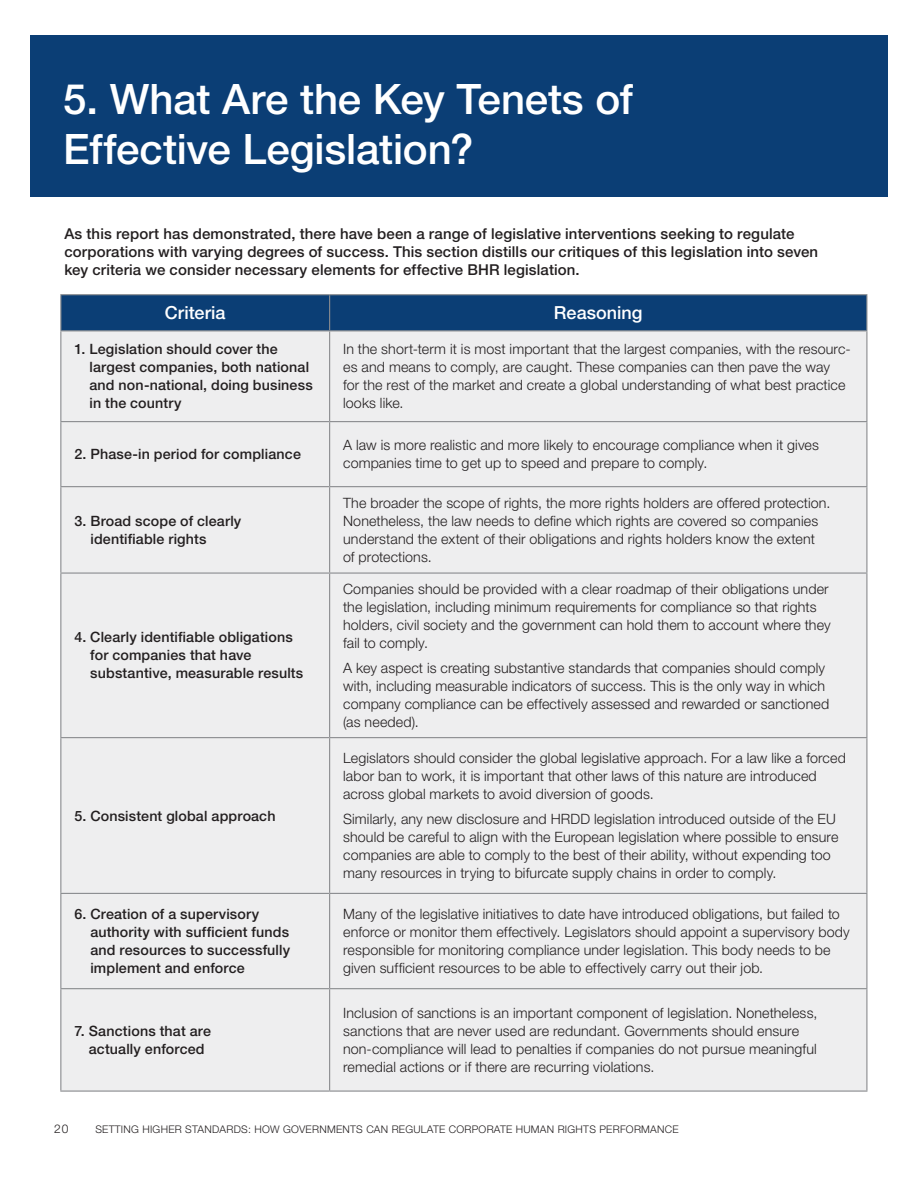
<style>
.page{position:relative;width:918px;height:1188px;background:#fff}
.page>*{position:absolute;margin:0;border:0;box-sizing:border-box;transform-origin:0 0}
.t1{font:500 42px/50.4px "Helvetica Neue LT Pro";letter-spacing:-.005em;color:#fff}
.t2{font:500 18px "Helvetica Neue LT Pro";color:#fff}
.t3{font:500 15px/18px "Helvetica Neue LT Pro";letter-spacing:.01em;color:#231f20}
.t4{font:300 14.25px/18px "Helvetica Neue LT Pro";letter-spacing:.01em;color:#231f20}
.t5{font:500 14.25px/18px "Helvetica Neue LT Pro";letter-spacing:.01em;color:#231f20}
.t6{font:300 12px "Helvetica Neue LT Pro";color:#231f20}
.t7{font:300 10.5px "Helvetica Neue LT Pro";letter-spacing:.025em;color:#231f20}
</style>
<div class="page">
<div style="left:30px;top:35px;width:857px;height:161px;background:#0b3e75"></div>
<div style="left:61px;top:295px;width:805px;height:35px;background:#0b3e75"></div>
<div style="left:61px;top:331px;width:805px;height:760px;background:#eeeeef"></div>
<hr style="left:60px;top:294px;width:270px;height:1px;background:#8a8c8f">
<hr style="left:60px;top:295px;width:1px;height:35px;background:#8a8c8f">
<hr style="left:330px;top:294px;width:537px;height:1px;background:#8a8c8f">
<hr style="left:329px;top:295px;width:1px;height:35px;background:#8a8c8f">
<hr style="left:866px;top:295px;width:1px;height:35px;background:#8a8c8f">
<hr style="left:60px;top:330px;width:270px;height:1px;background:#8a8c8f">
<hr style="left:60px;top:331px;width:1px;height:90px;background:#8a8c8f">
<hr style="left:330px;top:330px;width:537px;height:1px;background:#8a8c8f">
<hr style="left:329px;top:331px;width:1px;height:90px;background:#8a8c8f">
<hr style="left:866px;top:331px;width:1px;height:90px;background:#8a8c8f">
<hr style="left:60px;top:421px;width:270px;height:1px;background:#8a8c8f">
<hr style="left:60px;top:422px;width:1px;height:64px;background:#8a8c8f">
<hr style="left:330px;top:421px;width:537px;height:1px;background:#8a8c8f">
<hr style="left:329px;top:422px;width:1px;height:64px;background:#8a8c8f">
<hr style="left:866px;top:422px;width:1px;height:64px;background:#8a8c8f">
<hr style="left:60px;top:486px;width:270px;height:1px;background:#8a8c8f">
<hr style="left:60px;top:487px;width:1px;height:85px;background:#8a8c8f">
<hr style="left:330px;top:486px;width:537px;height:1px;background:#8a8c8f">
<hr style="left:329px;top:487px;width:1px;height:85px;background:#8a8c8f">
<hr style="left:866px;top:487px;width:1px;height:85px;background:#8a8c8f">
<hr style="left:60px;top:572px;width:270px;height:2px;background:#8a8c8f">
<hr style="left:60px;top:574px;width:1px;height:163px;background:#8a8c8f">
<hr style="left:330px;top:572px;width:537px;height:2px;background:#8a8c8f">
<hr style="left:329px;top:574px;width:1px;height:163px;background:#8a8c8f">
<hr style="left:866px;top:574px;width:1px;height:163px;background:#8a8c8f">
<hr style="left:60px;top:737px;width:270px;height:1px;background:#8a8c8f">
<hr style="left:60px;top:738px;width:1px;height:155px;background:#8a8c8f">
<hr style="left:330px;top:737px;width:537px;height:1px;background:#8a8c8f">
<hr style="left:329px;top:738px;width:1px;height:155px;background:#8a8c8f">
<hr style="left:866px;top:738px;width:1px;height:155px;background:#8a8c8f">
<hr style="left:60px;top:893px;width:270px;height:1px;background:#8a8c8f">
<hr style="left:60px;top:894px;width:1px;height:94px;background:#8a8c8f">
<hr style="left:330px;top:893px;width:537px;height:1px;background:#8a8c8f">
<hr style="left:329px;top:894px;width:1px;height:94px;background:#8a8c8f">
<hr style="left:866px;top:894px;width:1px;height:94px;background:#8a8c8f">
<hr style="left:60px;top:988px;width:270px;height:1px;background:#8a8c8f">
<hr style="left:60px;top:989px;width:1px;height:102px;background:#8a8c8f">
<hr style="left:330px;top:988px;width:537px;height:1px;background:#8a8c8f">
<hr style="left:329px;top:989px;width:1px;height:102px;background:#8a8c8f">
<hr style="left:866px;top:989px;width:1px;height:102px;background:#8a8c8f">
<hr style="left:60px;top:1091px;width:270px;height:1px;background:#8a8c8f">
<hr style="left:330px;top:1091px;width:537px;height:1px;background:#8a8c8f">
<h1 class="t1" style="left:63px;top:73px;width:571px">5. What Are the Key Tenets of<br>Effective Legislation?</h1>
<p class="t3" style="left:64px;top:224px;width:755px">As this report has demonstrated, there have been a range of legislative interventions seeking to regulate corporations with varying degrees of success. This section distills our critiques of this legislation into seven key criteria we consider necessary elements for effective BHR legislation.</p>
<p class="t2" style="left:165px;top:302px;width:62px">Criteria</p>
<p class="t2" style="left:554px;top:302px;width:90px">Reasoning</p>
<p class="t5" style="left:89px;top:340px;width:225px;text-indent:-15px">1. Legislation should cover the largest companies, both national and non-national, doing business in the country</p>
<p class="t4" style="left:343px;top:340px;width:509px">In the short-term it is most important that the largest companies, with the resourc&shy;es and means to comply, are caught. These companies can then pave the way<br>for the rest of the market and create a global understanding of what best practice looks like.</p>
<p class="t5" style="left:74px;top:445px;width:228px">2. Phase-in period for compliance</p>
<p class="t4" style="left:343px;top:436px;width:477px">A law is more realistic and more likely to encourage compliance when it gives companies time to get up to speed and prepare to comply.</p>
<p class="t5" style="left:90px;top:512px;width:152px;text-indent:-16px">3. Broad scope of clearly identifiable rights</p>
<p class="t5" style="left:90px;top:628px;width:215px;text-indent:-16px">4. Clearly identifiable obligations for companies that have substantive, measurable results</p>
<p class="t5" style="left:74px;top:806px;width:203px">5. Consistent global approach</p>
<p class="t4" style="left:343px;top:494px;width:489px">The broader the scope of rights, the more rights holders are offered protection.<br>Nonetheless, the law needs to define which rights are covered so companies understand the extent of their obligations and rights holders know the extent<br>of protections.</p>
<p class="t4" style="left:343px;top:580px;width:489px">Companies should be provided with a clear roadmap of their obligations under the legislation, including minimum requirements for compliance so that rights holders, civil society and the government can hold them to account where they fail to comply.</p>
<p class="t4" style="left:343px;top:658px;width:488px">A key aspect is creating substantive standards that companies should comply with, including measurable indicators of success. This is the only way in which company compliance can be effectively assessed and rewarded or sanctioned (as needed).</p>
<p class="t4" style="left:343px;top:749px;width:504px">Legislators should consider the global legislative approach. For a law like a forced labor ban to work, it is important that other laws of this nature are introduced across global markets to avoid diversion of goods.</p>
<p class="t4" style="left:343px;top:810px;width:497px">Similarly, any new disclosure and HRDD legislation introduced outside of the EU should be careful to align with the European legislation where possible to ensure companies are able to comply to the best of their ability, without expending too many resources in trying to bifurcate supply chains in order to comply.</p>
<p class="t5" style="left:90px;top:905px;width:201px;text-indent:-16px">6. Creation of a supervisory authority with sufficient funds and resources to successfully implement and enforce</p>
<p class="t4" style="left:343px;top:905px;width:508px">Many of the legislative initiatives to date have introduced obligations, but failed to enforce or monitor them effectively. Legislators should appoint a supervisory body responsible for monitoring compliance under legislation. This body needs to be given sufficient resources to be able to effectively carry out their job.</p>
<p class="t5" style="left:74px;top:1022px;width:138px;text-align:center">7. Sanctions that are actually enforced</p>
<p class="t4" style="left:343px;top:1004px;width:476px">Inclusion of sanctions is an important component of legislation. Nonetheless, sanctions that are never used are redundant. Governments should ensure non-compliance will lead to penalties if companies do not pursue meaningful remedial actions or if there are recurring violations.</p>
<p class="t6" style="left:54px;top:1122px;width:16px">20</p>
<p class="t7" style="left:95px;top:1123px;width:585px">SETTING HIGHER STANDARDS: HOW GOVERNMENTS CAN REGULATE CORPORATE HUMAN RIGHTS PERFORMANCE</p>
</div>
